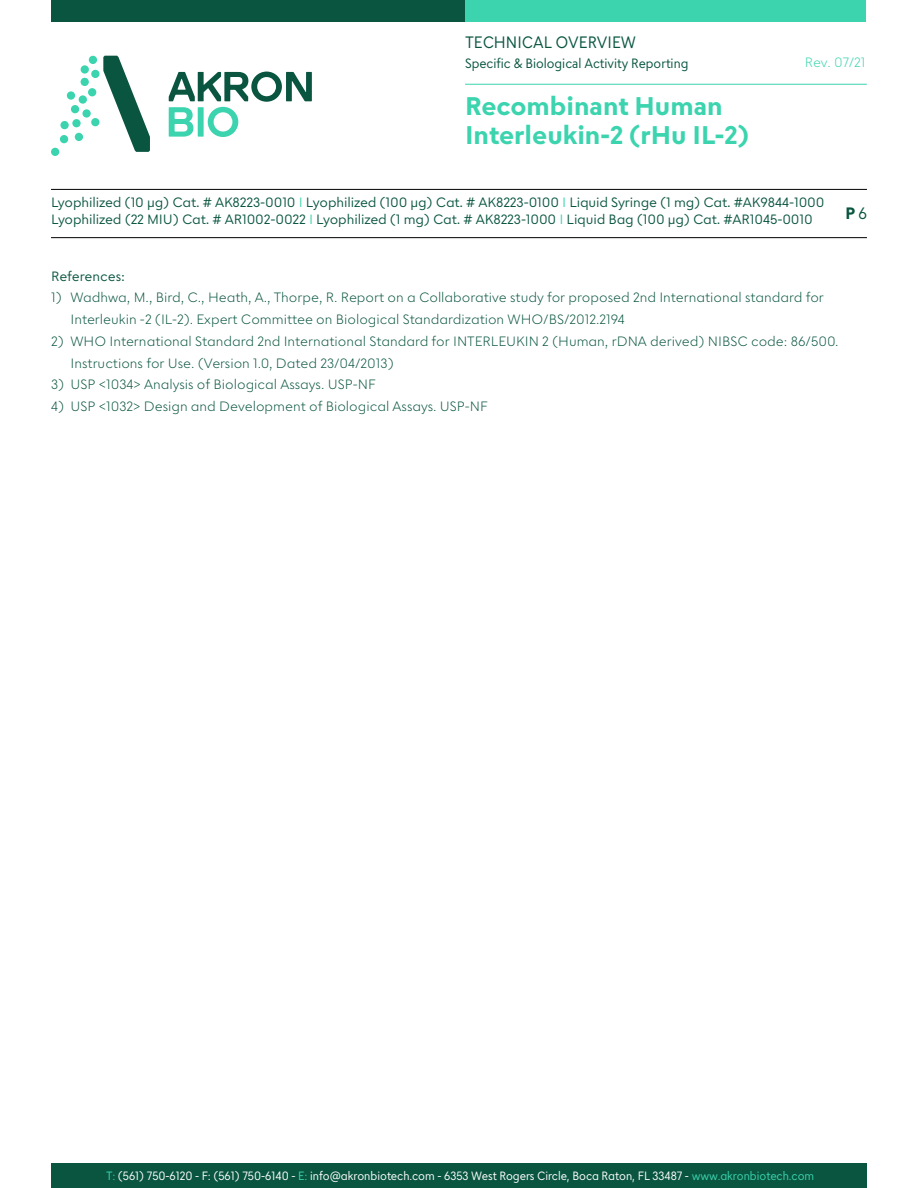
<style>
.page{position:relative;width:918px;height:1188px;background:#fff}
.page>*{position:absolute;margin:0;border:0;box-sizing:border-box;transform-origin:0 0}
.t1{font:700 25.5px/28.5px "Escalatorv 0.15 Text";color:#3bd4ae}
.t2{font:16.5px "Escalator B12 Narrow";color:#095540}
.t3{font:700 16.5px "Escalator B12 Narrow";color:#095540}
.t4{font:300 13.5px/21.8px "Escalatorv 0.16 Text";color:#095540}
.t5{font:13.5px/16.5px "Escalatorv 0.16 Text";letter-spacing:-.01em;color:#095540}
.t6{font:13.5px "Escalator B12 Narrow";color:#095540}
.t7{font:300 13.5px "Escalatorv 0.16 Text";letter-spacing:-.005em;color:#3bd4ae}
.t8{font:12px "Escalator B12 Narrow";color:#fff}
.s1{color:#3bd4ae}
.s2{font-weight:400}
</style>
<div class="page">
<hr style="left:465px;top:84px;width:402px;height:1px;background:#3bd4ae">
<div style="left:452px;top:0;width:414px;height:21px;background:#3bd4ae"></div>
<div style="left:51px;top:0;width:414px;height:21px;background:#095540"></div>
<div style="left:51px;top:1164px;width:816px;height:24px;background:#095540"></div>
<svg style="left:169px;top:72px;width:143px;height:65px"></svg>
<svg style="left:103px;top:56px;width:47px;height:96px"></svg>
<div style="left:89px;top:56px;width:8px;height:8px;background:#3bd4ae;border-radius:50%"></div>
<div style="left:91px;top:70px;width:8px;height:8px;background:#3bd4ae;border-radius:50%"></div>
<div style="left:81px;top:65px;width:8px;height:9px;background:#3bd4ae;border-radius:50%"></div>
<div style="left:81px;top:78px;width:8px;height:8px;background:#3bd4ae;border-radius:50%"></div>
<div style="left:88px;top:88px;width:8px;height:8px;background:#3bd4ae;border-radius:50%"></div>
<div style="left:79px;top:95px;width:8px;height:9px;background:#3bd4ae;border-radius:50%"></div>
<div style="left:67px;top:91px;width:8px;height:9px;background:#3bd4ae;border-radius:50%"></div>
<div style="left:71px;top:105px;width:8px;height:8px;background:#3bd4ae;border-radius:50%"></div>
<div style="left:82px;top:109px;width:9px;height:9px;background:#3bd4ae;border-radius:50%"></div>
<div style="left:91px;top:118px;width:8px;height:8px;background:#3bd4ae;border-radius:50%"></div>
<div style="left:72px;top:119px;width:9px;height:8px;background:#3bd4ae;border-radius:50%"></div>
<div style="left:60px;top:121px;width:9px;height:8px;background:#3bd4ae;border-radius:50%"></div>
<div style="left:60px;top:135px;width:8px;height:8px;background:#3bd4ae;border-radius:50%"></div>
<div style="left:51px;top:148px;width:8px;height:8px;background:#3bd4ae;border-radius:50%"></div>
<div style="left:75px;top:133px;width:8px;height:8px;background:#3bd4ae;border-radius:50%"></div>
<hr style="left:51px;top:189px;width:816px;height:1px;background:#000">
<hr style="left:51px;top:237px;width:816px;height:1px;background:#000">
<p class="t2" style="left:465px;top:32px;width:172px">TECHNICAL OVERVIEW</p>
<p class="t6" style="left:465px;top:55px;width:225px">Specific &amp; Biological Activity Reporting</p>
<h1 class="t1" style="left:465px;top:92px;width:286px">Recombinant Human<br>Interleukin-2 (rHu IL-2)</h1>
<p class="t7" style="left:805px;top:53px;width:62px">Rev. 07/21</p>
<p class="t5" style="left:51px;top:194px;width:775px">Lyophilized (10 µg) Cat. # AK8223-0010 <span class="s1">I</span> Lyophilized (100 µg) Cat. # AK8223-0100 <span class="s1">I</span> Liquid Syringe (1 mg) Cat. #AK9844-1000<br>Lyophilized (22 MIU) Cat. # AR1002-0022 <span class="s1">I</span> Lyophilized (1 mg) Cat. # AK8223-1000 <span class="s1">I</span> Liquid Bag (100 μg) Cat. #AR1045-0010</p>
<p class="t3" style="left:845px;top:203px;width:23px">P <span class="s2">6</span></p>
<p class="t5" style="left:51px;top:267px;width:76px">References:</p>
<p class="t4" style="left:71px;top:286px;width:755px;text-indent:-19px">1) Wadhwa, M., Bird, C., Heath, A., Thorpe, R. Report on a Collaborative study for proposed 2nd International standard for<br>Interleukin -2 (IL-2). Expert Committee on Biological Standardization WHO/BS/2012.2194</p>
<p class="t4" style="left:71px;top:330px;width:770px;text-indent:-19px">2) WHO International Standard 2nd International Standard for INTERLEUKIN 2 (Human, rDNA derived) NIBSC code: 86/500.<br>Instructions for Use. (Version 1.0, Dated 23/04/2013)</p>
<p class="t4" style="left:51px;top:373px;width:326px">3) USP &lt;1034&gt; Analysis of Biological Assays. USP-NF</p>
<p class="t4" style="left:51px;top:395px;width:438px">4) USP &lt;1032&gt; Design and Development of Biological Assays. USP-NF</p>
<p class="t8" style="left:106px;top:1168px;width:710px"><span class="s1">T:</span> (561) 750-6120 - F: (561) 750-6140 - <span class="s1">E:</span> info@akronbiotech.com - 6353 West Rogers Circle, Boca Raton, FL 33487 - <span class="s1">www.akronbiotech.com</span></p>
</div>
